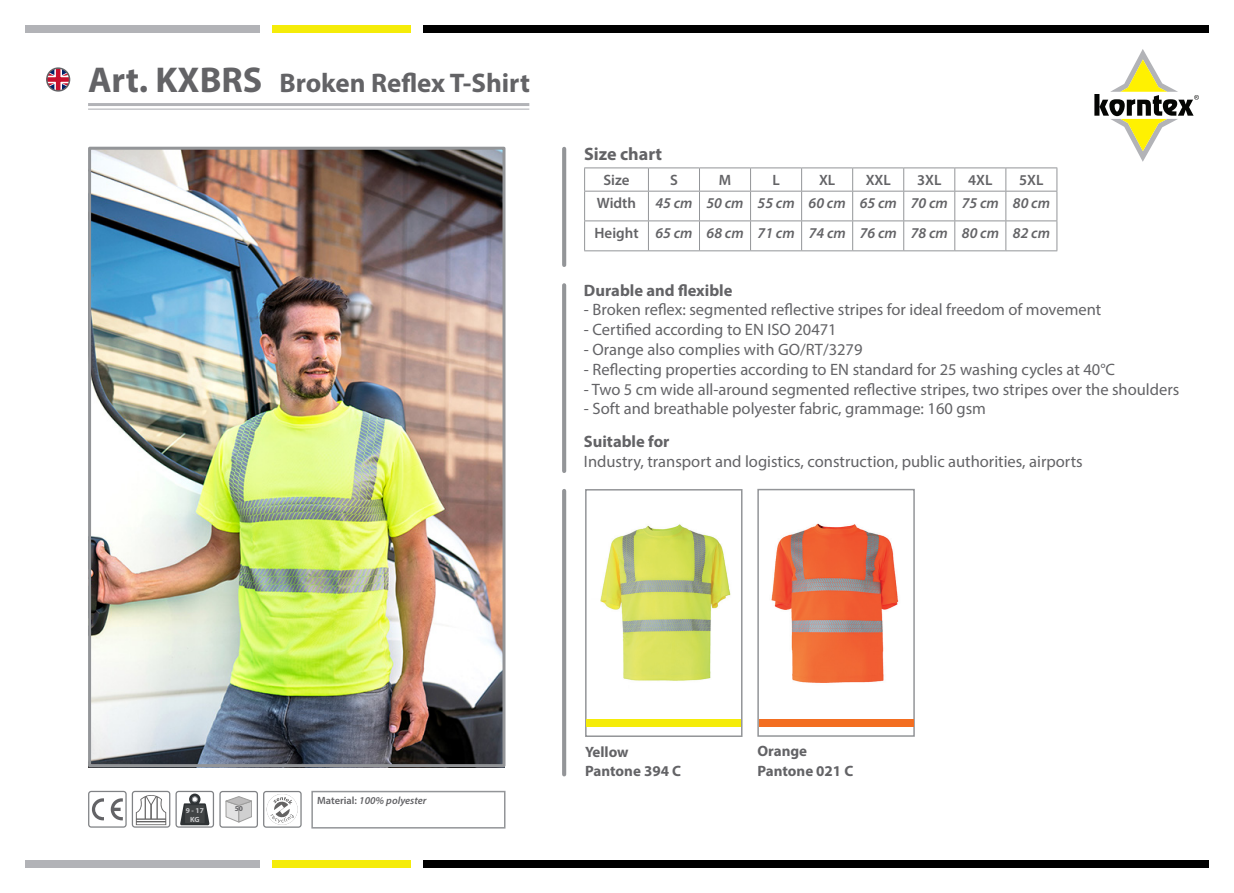
<style>
.page{position:relative;width:1234px;height:893px;background:#fff}
.page>*{position:absolute;margin:0;border:0;box-sizing:border-box;transform-origin:0 0}
.t1{font:700 27px "Myriad Pro";color:#636366}
.t2{font:700 18px "Myriad Pro";color:#636366}
.t3{font:16.5px "Myriad Pro";color:#636366}
.t4{font:700 16.5px "Myriad Pro";color:#636366}
.t5{font:italic 600 15px/29.7px "Myriad Pro";color:#636366;text-align:right}
.t6{font:700 15px/19.8px "Myriad Pro";color:#636366}
.t7{font:600 15px "Myriad Pro";color:#636366}
.t8{font:italic 600 10.5px "Myriad Pro";color:#636366}
.t9{font:700 7.5px/9px "Myriad Pro";color:#c7c8ca;text-align:center}
.t10{font:700 7.5px "Myriad Pro";color:#636366}
.s1{font-size:36px}
.s2{font-style:normal}
</style>
<div class="page">
<div style="left:423px;top:26px;width:785px;height:7px;background:#000"></div>
<div style="left:26px;top:26px;width:234px;height:7px;background:#b2b3b7"></div>
<div style="left:272px;top:26px;width:138px;height:7px;background:#f5ec09"></div>
<div style="left:423px;top:860px;width:785px;height:7px;background:#000"></div>
<div style="left:26px;top:860px;width:234px;height:7px;background:#b2b3b7"></div>
<div style="left:272px;top:860px;width:138px;height:7px;background:#f5ec09"></div>
<svg style="left:1094px;top:49px;width:104px;height:113px"></svg>
<img style="left:92px;top:151px;width:409px;height:612px">
<div style="left:88px;top:147px;width:417px;height:620px;border:3px solid #939598"></div>
<svg style="left:584px;top:168px;width:473px;height:83px"></svg>
<hr style="left:801px;top:191px;width:51px;height:1px;background:#939598">
<svg style="left:267px;top:794px;width:30px;height:31px"></svg>
<div style="left:263px;top:791px;width:38px;height:37px;border:1px solid #808285;border-radius:3px"></div>
<svg style="left:132px;top:791px;width:38px;height:36px"></svg>
<svg style="left:136px;top:794px;width:30px;height:31px"></svg>
<div style="left:132px;top:791px;width:38px;height:37px;border:1px solid #808285;border-radius:3px"></div>
<svg style="left:111px;top:798px;width:12px;height:22px"></svg>
<svg style="left:92px;top:798px;width:12px;height:22px"></svg>
<div style="left:88px;top:791px;width:39px;height:37px;border:1px solid #808285;border-radius:3px"></div>
<svg style="left:180px;top:794px;width:29px;height:31px"></svg>
<div style="left:185px;top:805px;width:20px;height:18px;background:#414445"></div>
<div style="left:175px;top:791px;width:39px;height:37px;border:1px solid #808285;border-radius:3px"></div>
<svg style="left:226px;top:796px;width:26px;height:26px"></svg>
<div style="left:219px;top:791px;width:39px;height:37px;border:1px solid #808285;border-radius:3px"></div>
<img style="left:600px;top:524px;width:131px;height:157px">
<div style="left:585px;top:489px;width:157px;height:248px;border:2px solid #939598"></div>
<div style="left:586px;top:719px;width:154px;height:8px;background:#f5ec09"></div>
<svg style="left:562px;top:149px;width:4px;height:116px"></svg>
<hr style="left:562px;top:285px;width:4px;height:186px;background:#939598">
<hr style="left:562px;top:491px;width:4px;height:283px;background:#939598">
<hr style="left:88px;top:103px;width:441px;height:3px;background:#b2b3b7">
<hr style="left:88px;top:109px;width:441px;height:1px;background:#b2b3b7">
<img style="left:771px;top:523px;width:128px;height:160px">
<div style="left:757px;top:489px;width:157px;height:248px;border:2px solid #939598"></div>
<div style="left:311px;top:791px;width:194px;height:37px;background:#fff;border:2px solid #939598"></div>
<div style="left:758px;top:719px;width:155px;height:8px;background:#f36e21"></div>
<svg style="left:48px;top:69px;width:22px;height:21px"></svg>
<div style="left:47px;top:76px;width:23px;height:7px;background:#fff"></div>
<svg style="left:54px;top:70px;width:8px;height:19px"></svg>
<div style="left:47px;top:77px;width:23px;height:5px;background:#c8102e"></div>
<hr style="left:56px;top:68px;width:4px;height:23px;background:#c8102e">
<div style="left:46px;top:67px;width:24px;height:25px;border:2px solid #636366;border-radius:50%"></div>
<h1 class="t1" style="left:88px;top:65px;width:443px"><span class="s1">Art. KXBRS</span> Broken Reflex T-Shirt</h1>
<p class="t2" style="left:584px;top:142px;width:80px">Size chart</p>
<p class="t7" style="left:603px;top:171px;width:28px">Size</p>
<p class="t7" style="left:670px;top:171px;width:9px">S</p>
<p class="t7" style="left:718px;top:171px;width:14px">M</p>
<p class="t7" style="left:772px;top:171px;width:9px">L</p>
<p class="t7" style="left:818px;top:171px;width:18px">XL</p>
<p class="t7" style="left:865px;top:171px;width:27px">XXL</p>
<p class="t7" style="left:916px;top:171px;width:26px">3XL</p>
<p class="t7" style="left:967px;top:171px;width:26px">4XL</p>
<p class="t7" style="left:1018px;top:171px;width:26px">5XL</p>
<p class="t7" style="left:597px;top:194px;width:41px">Width</p>
<p class="t5" style="left:594px;top:188px;width:457px">45 cm 50 cm 55 cm 60 cm 65 cm 70 cm 75 cm 80 cm<br><span class="s2">Height</span> 65 cm 68 cm 71 cm 74 cm 76 cm 78 cm 80 cm 82 cm</p>
<p class="t4" style="left:584px;top:279px;width:150px">Durable and flexible</p>
<p class="t3" style="left:584px;top:300px;width:518px">- Broken reflex: segmented reflective stripes for ideal freedom of movement</p>
<p class="t3" style="left:584px;top:319px;width:254px">- Certified according to EN ISO 20471</p>
<p class="t3" style="left:584px;top:339px;width:280px">- Orange also complies with GO/RT/3279</p>
<p class="t3" style="left:584px;top:359px;width:532px">- Reflecting properties according to EN standard for 25 washing cycles at 40°C</p>
<p class="t3" style="left:584px;top:379px;width:596px">- Two 5 cm wide all-around segmented reflective stripes, two stripes over the shoulders</p>
<p class="t3" style="left:584px;top:399px;width:403px">- Soft and breathable polyester fabric, grammage: 160 gsm</p>
<p class="t4" style="left:583px;top:430px;width:87px">Suitable for</p>
<p class="t3" style="left:583px;top:451px;width:500px">Industry, transport and logistics, construction, public authorities, airports</p>
<p class="t9" style="left:186px;top:805px;width:19px">9 - 17<br>KG</p>
<p class="t10" style="left:235px;top:804px;width:10px">50</p>
<p class="t8" style="left:317px;top:794px;width:111px"><span class="s2">Material:</span> 100% polyester</p>
<p class="t6" style="left:585px;top:741px;width:97px">Yellow<br>Pantone 394 C</p>
<p class="t6" style="left:757px;top:741px;width:97px">Orange<br>Pantone 021 C</p>
</div>
